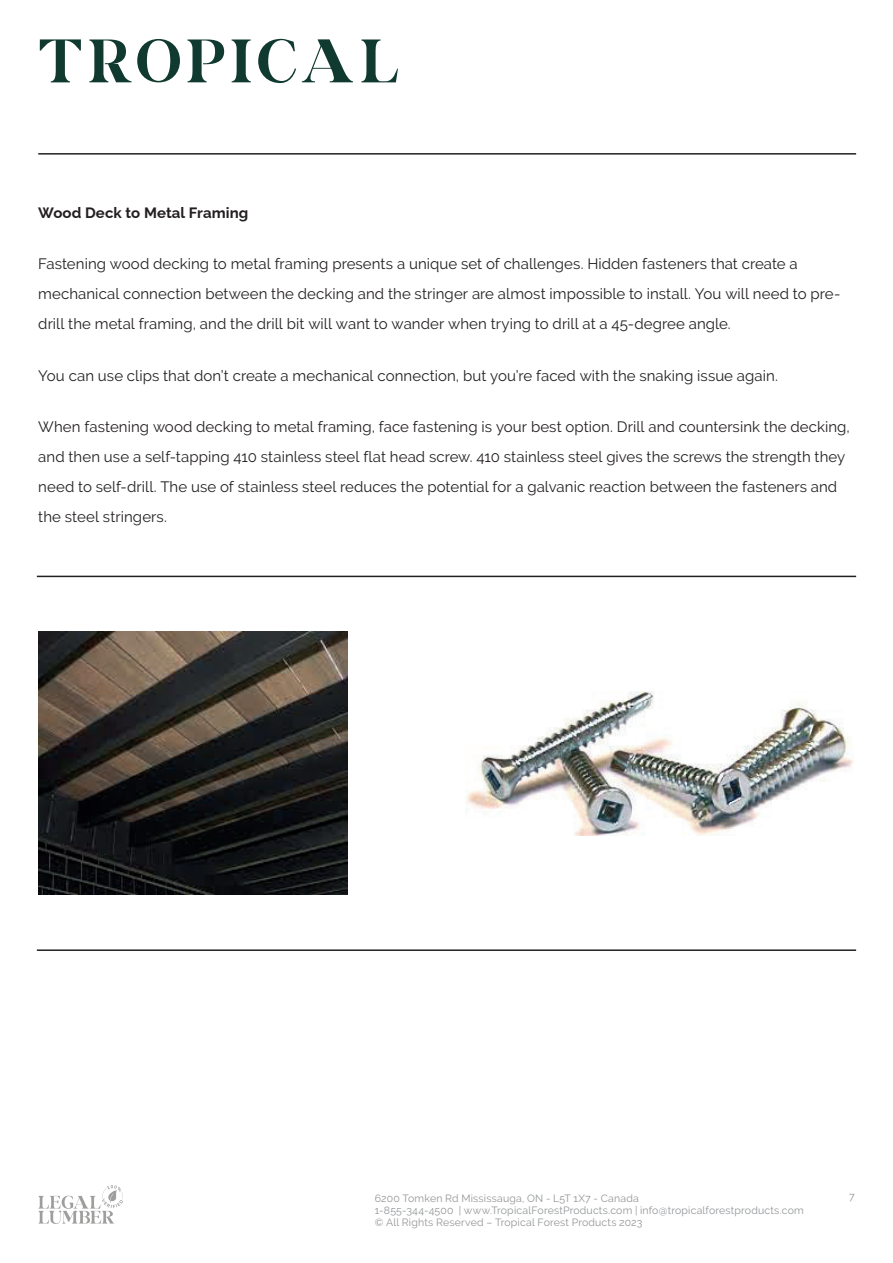
<style>
.page{position:relative;width:893px;height:1263px;background:#fff}
.page>*{position:absolute;margin:0;border:0;box-sizing:border-box;transform-origin:0 0}
.Texto_corrido_esq{font:15px/30px "Raleway";letter-spacing:.005em;color:#231f20}
.Texto_corrido_esq-2{font:700 15px "Raleway";letter-spacing:.005em;color:#231f20}
.t1{font:10.5px/12px "Raleway";letter-spacing:.02em;color:#939598}
</style>
<div class="page">
<hr style="left:38px;top:153px;width:818px;height:2px;background:#231f20">
<svg style="left:38px;top:1185px;width:85px;height:39px"></svg>
<svg style="left:40px;top:39px;width:41px;height:43px"></svg>
<svg style="left:89px;top:39px;width:91px;height:43px"></svg>
<svg style="left:187px;top:39px;width:37px;height:43px"></svg>
<svg style="left:232px;top:39px;width:19px;height:43px"></svg>
<svg style="left:258px;top:39px;width:38px;height:45px"></svg>
<svg style="left:302px;top:39px;width:51px;height:43px"></svg>
<svg style="left:361px;top:40px;width:37px;height:42px"></svg>
<hr style="left:37px;top:576px;width:819px;height:1px;background:#231f20">
<hr style="left:37px;top:949px;width:819px;height:2px;background:#231f20">
<img style="left:38px;top:631px;width:310px;height:264px">
<img style="left:466px;top:691px;width:387px;height:144px">
<p class="Texto_corrido_esq-2" style="left:38px;top:201px;width:212px">Wood Deck to Metal Framing</p>
<p class="Texto_corrido_esq" style="left:38px;top:249px;width:803px">Fastening wood decking to metal framing presents a unique set of challenges. Hidden fasteners that create a mechanical connection between the decking and the stringer are almost impossible to install. You will need to pre&shy;drill the metal framing, and the drill bit will want to wander when trying to drill at a 45-degree angle.</p>
<p class="Texto_corrido_esq" style="left:38px;top:360px;width:741px">You can use clips that don’t create a mechanical connection, but you’re faced with the snaking issue again.</p>
<p class="Texto_corrido_esq" style="left:38px;top:412px;width:813px">When fastening wood decking to metal framing, face fastening is your best option. Drill and countersink the decking, and then use a self-tapping 410 stainless steel flat head screw. 410 stainless steel gives the screws the strength they need to self-drill. The use of stainless steel reduces the potential for a galvanic reaction between the fasteners and the steel stringers.</p>
<p class="t1" style="left:375px;top:1192px;width:265px">6200 Tomken Rd Mississauga, ON - L5T 1X7 - Canada</p>
<p class="t1" style="left:849px;top:1190px;width:7px">7</p>
<p class="t1" style="left:375px;top:1204px;width:431px">1-855-344-4500 | www.TropicalForestProducts.com | info@tropicalforestproducts.com © All Rights Reserved – Tropical Forest Products 2023</p>
</div>
